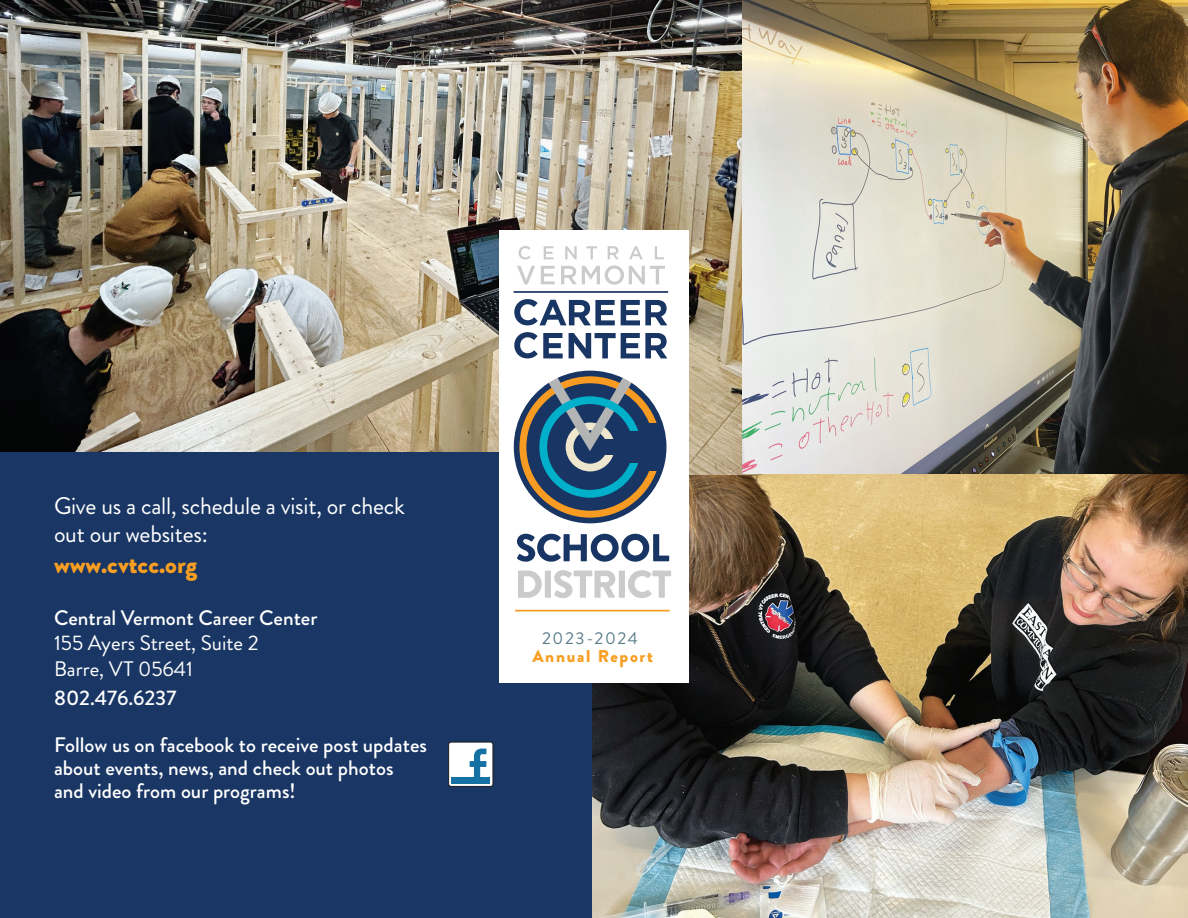
<style>
.page{position:relative;width:1188px;height:918px;background:#fff}
.page>*{position:absolute;margin:0;border:0;box-sizing:border-box;transform-origin:0 0}
.t1{font:900 25.5px "Brandon Grotesque";color:#f89e22}
.t2{font:24px/28.8px "Brandon Grotesque";letter-spacing:-.01em;color:#fff}
.Body_Text{font:500 21px/23.1px "Brandon Grotesque";color:#fff}
.t3{font:21px/25.2px "Brandon Grotesque";color:#fff}
.t4{font:900 17.1px "Brandon Grotesque";letter-spacing:.1em;color:#f89e22}
.t5{font:17.1px "Brandon Grotesque";letter-spacing:.1em;color:#5a7c89}
.s1{font-weight:500}
</style>
<div class="page">
<img style="left:591px;top:474px;width:597px;height:444px">
<img style="left:0;top:0;width:761px;height:475px">
<img style="left:742px;top:0;width:446px;height:474px">
<div style="left:0;top:453px;width:591px;height:465px;background:#193664"></div>
<div style="left:449px;top:742px;width:44px;height:44px;background:#fff;border-radius:3px"></div>
<div style="left:449px;top:742px;width:44px;height:45px;border:1px solid #201d1e;border-radius:3px"></div>
<div style="left:452px;top:777px;width:38px;height:6px;background:#1570a4"></div>
<svg style="left:470px;top:749px;width:17px;height:28px"></svg>
<div style="left:499px;top:230px;width:190px;height:452px;background:#fff"></div>
<svg style="left:519px;top:246px;width:12px;height:14px"></svg>
<svg style="left:544px;top:246px;width:9px;height:13px"></svg>
<svg style="left:565px;top:246px;width:12px;height:13px"></svg>
<svg style="left:586px;top:246px;width:11px;height:13px"></svg>
<svg style="left:608px;top:246px;width:11px;height:13px"></svg>
<svg style="left:629px;top:246px;width:14px;height:13px"></svg>
<svg style="left:655px;top:246px;width:9px;height:13px"></svg>
<svg style="left:517px;top:266px;width:18px;height:18px"></svg>
<svg style="left:541px;top:266px;width:14px;height:18px"></svg>
<svg style="left:561px;top:265px;width:104px;height:20px"></svg>
<svg style="left:514px;top:299px;width:101px;height:26px"></svg>
<svg style="left:621px;top:300px;width:46px;height:25px"></svg>
<svg style="left:514px;top:332px;width:49px;height:26px"></svg>
<svg style="left:569px;top:333px;width:98px;height:25px"></svg>
<hr style="left:514px;top:291px;width:154px;height:2px;background:#183563">
<hr style="left:515px;top:610px;width:155px;height:2px;background:#f89b22">
<svg style="left:514px;top:371px;width:152px;height:152px"></svg>
<svg style="left:517px;top:534px;width:152px;height:28px"></svg>
<svg style="left:518px;top:571px;width:24px;height:27px"></svg>
<div style="left:545px;top:571px;width:6px;height:27px;background:#cbcbcb"></div>
<svg style="left:554px;top:570px;width:61px;height:28px"></svg>
<div style="left:619px;top:571px;width:6px;height:27px;background:#cbcbcb"></div>
<svg style="left:628px;top:570px;width:43px;height:28px"></svg>
<p class="t2" style="left:54px;top:491px;width:352px">Give us a call, schedule a visit, or check out our websites:</p>
<p class="t1" style="left:54px;top:546px;width:145px">www.cvtcc.org</p>
<p class="t3" style="left:54px;top:606px;width:265px"><span class="s1">Central Vermont Career Center<br></span>155 Ayers Street, Suite 2<br>Barre, VT 05641</p>
<p class="Body_Text" style="left:54px;top:687px;width:124px">802.476.6237</p>
<p class="Body_Text" style="left:54px;top:733px;width:375px">Follow us on facebook to receive post updates about events, news, and check out photos and video from our programs!</p>
<p class="t5" style="left:542px;top:626px;width:97px">2023-2024</p>
<p class="t4" style="left:532px;top:644px;width:122px">Annual Report</p>
</div>
